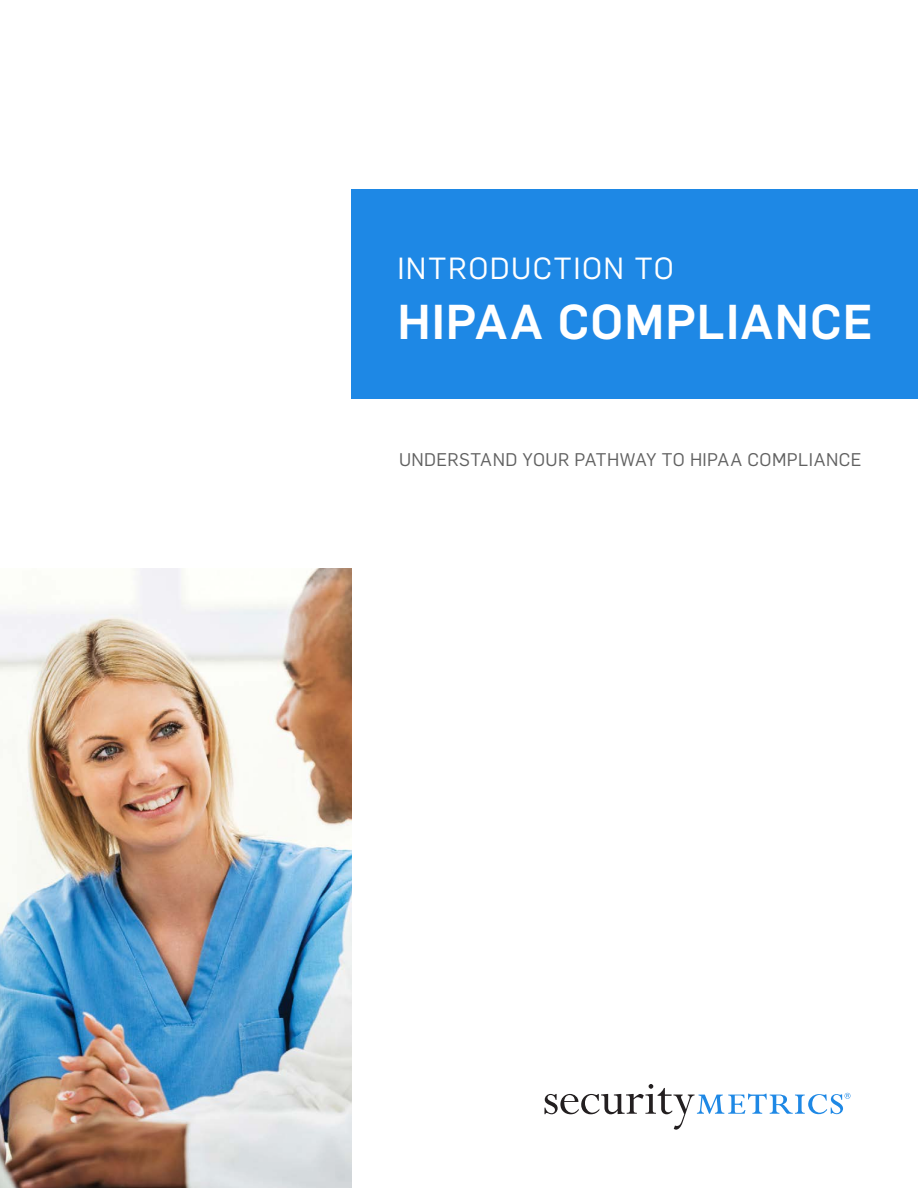
<style>
.page{position:relative;width:918px;height:1188px;background:#fff}
.page>*{position:absolute;margin:0;border:0;box-sizing:border-box;transform-origin:0 0}
.t1{font:500 48px "Flama";letter-spacing:.02em;color:#fff}
.t2{font:30px "Flama";letter-spacing:.05em;color:#fff}
.t3{font:18px "Flama";letter-spacing:.02em;color:#616161}
</style>
<div class="page">
<div style="left:351px;top:189px;width:567px;height:209px;background:#1e88e5"></div>
<svg style="left:544px;top:1084px;width:306px;height:46px"></svg>
<img style="left:0;top:568px;width:351px;height:620px">
<h2 class="t2" style="left:398px;top:248px;width:278px">INTRODUCTION TO</h2>
<h1 class="t1" style="left:398px;top:287px;width:477px">HIPAA COMPLIANCE</h1>
<p class="t3" style="left:399px;top:447px;width:464px">UNDERSTAND YOUR PATHWAY TO HIPAA COMPLIANCE</p>
</div>
